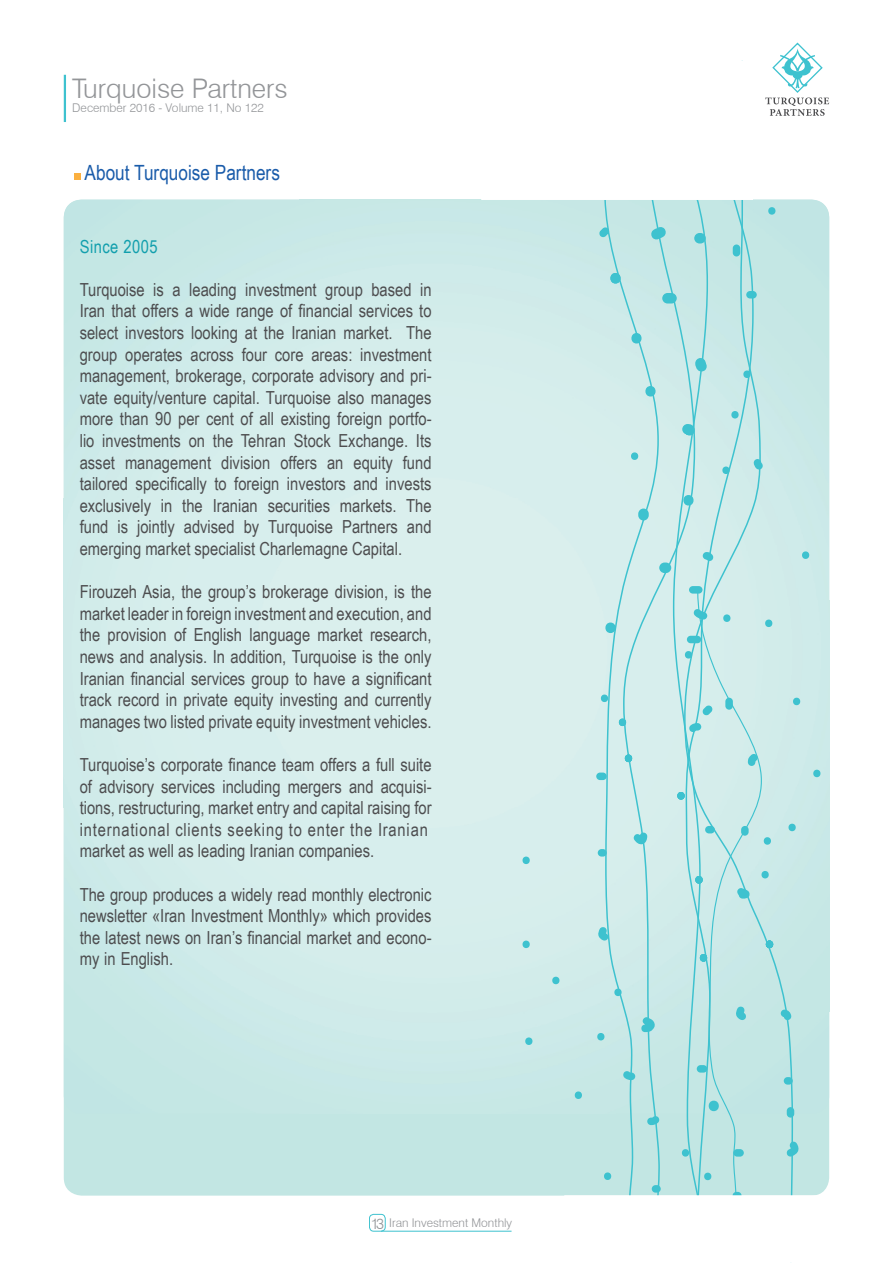
<style>
.page{position:relative;width:893px;height:1263px;background:#fff}
.page>*{position:absolute;margin:0;border:0;box-sizing:border-box;transform-origin:0 0}
.t1{font:300 27px "Swiss 721 BT";color:#939598}
.t2{font:21px "Arial Narrow";color:#1a5caa}
.t3{font:18px/21.6px "Arial Narrow";color:#4d4d4f}
.t4{font:18px/21.6px "Arial Narrow";letter-spacing:.045em;color:#4d4d4f}
.t5{font:18px "Arial Narrow";letter-spacing:.025em;color:#129fad}
.t6{font:300 15px "Swiss 721 BT";color:#939598}
.t7{font:300 12px "Swiss 721 BT";color:#939598}
</style>
<div class="page">
<div style="left:369px;top:1214px;width:16px;height:17px;border:1px solid #3ec2cf;border-radius:4px"></div>
<hr style="left:381px;top:1231px;width:131px;height:1px;background:#3ec2cf">
<hr style="left:64px;top:75px;width:2px;height:47px;background:#3ec2cf">
<svg style="left:779px;top:42px;width:50px;height:74px"></svg>
<div style="left:64px;top:200px;width:765px;height:995px;background:#c2e6e3;border-radius:18px"></div>
<img style="left:64px;top:200px;width:765px;height:914px">
<svg style="left:603px;top:200px;width:20px;height:914px;fill:#d5edeb"></svg>
<svg style="left:623px;top:200px;width:44px;height:995px;fill:#d2ecea"></svg>
<svg style="left:667px;top:200px;width:17px;height:914px;fill:#d1ecea"></svg>
<svg style="left:684px;top:61px;width:109px;height:1134px;fill:#cceae9"></svg>
<svg style="left:599px;top:227px;width:10px;height:10px"></svg>
<svg style="left:651px;top:226px;width:15px;height:14px"></svg>
<svg style="left:609px;top:273px;width:13px;height:10px"></svg>
<div style="left:662px;top:293px;width:15px;height:10px;background:#3ec2cf;border-radius:5px"></div>
<svg style="left:630px;top:333px;width:13px;height:10px"></svg>
<svg style="left:682px;top:424px;width:13px;height:11px"></svg>
<svg style="left:695px;top:358px;width:12px;height:14px"></svg>
<div style="left:694px;top:233px;width:12px;height:10px;background:#3ec2cf;border-radius:5px"></div>
<svg style="left:644px;top:386px;width:13px;height:10px"></svg>
<svg style="left:682px;top:495px;width:13px;height:10px"></svg>
<div style="left:638px;top:508px;width:11px;height:12px;background:#3ec2cf;border-radius:5px"></div>
<div style="left:659px;top:562px;width:12px;height:11px;background:#3ec2cf;border-radius:5px"></div>
<svg style="left:604px;top:622px;width:13px;height:11px"></svg>
<svg style="left:721px;top:466px;width:10px;height:8px"></svg>
<svg style="left:742px;top:370px;width:10px;height:8px"></svg>
<svg style="left:730px;top:411px;width:10px;height:7px"></svg>
<div style="left:746px;top:291px;width:11px;height:7px;background:#3ec2cf;border-radius:4px"></div>
<div style="left:733px;top:244px;width:7px;height:12px;background:#3ec2cf;border-radius:4px"></div>
<svg style="left:754px;top:459px;width:9px;height:11px"></svg>
<svg style="left:703px;top:552px;width:11px;height:9px"></svg>
<div style="left:596px;top:772px;width:11px;height:8px;background:#3ec2cf;border-radius:4px"></div>
<svg style="left:600px;top:694px;width:9px;height:8px"></svg>
<svg style="left:618px;top:718px;width:9px;height:8px"></svg>
<svg style="left:624px;top:754px;width:9px;height:8px"></svg>
<svg style="left:598px;top:927px;width:11px;height:14px"></svg>
<svg style="left:640px;top:1015px;width:15px;height:17px"></svg>
<svg style="left:633px;top:832px;width:14px;height:13px"></svg>
<div style="left:598px;top:849px;width:9px;height:7px;background:#3ec2cf;border-radius:4px"></div>
<div style="left:689px;top:586px;width:13px;height:8px;background:#3ec2cf;border-radius:4px"></div>
<svg style="left:623px;top:1071px;width:12px;height:9px"></svg>
<svg style="left:613px;top:988px;width:10px;height:8px"></svg>
<svg style="left:647px;top:1116px;width:13px;height:9px"></svg>
<svg style="left:781px;top:1009px;width:10px;height:11px"></svg>
<div style="left:784px;top:1077px;width:9px;height:7px;background:#3ec2cf;border-radius:4px"></div>
<svg style="left:786px;top:1141px;width:13px;height:16px"></svg>
<div style="left:787px;top:1107px;width:7px;height:10px;background:#3ec2cf;border-radius:4px"></div>
<div style="left:652px;top:1185px;width:9px;height:7px;background:#3ec2cf;border-radius:4px"></div>
<svg style="left:630px;top:452px;width:9px;height:8px"></svg>
<svg style="left:767px;top:207px;width:10px;height:8px"></svg>
<svg style="left:596px;top:1033px;width:10px;height:7px"></svg>
<svg style="left:787px;top:824px;width:10px;height:7px"></svg>
<svg style="left:521px;top:856px;width:10px;height:8px"></svg>
<svg style="left:521px;top:940px;width:10px;height:8px"></svg>
<svg style="left:812px;top:770px;width:10px;height:7px"></svg>
<svg style="left:792px;top:698px;width:9px;height:7px"></svg>
<svg style="left:676px;top:592px;width:98px;height:603px"></svg>
<svg style="left:801px;top:551px;width:9px;height:8px"></svg>
<svg style="left:604px;top:1172px;width:8px;height:8px"></svg>
<svg style="left:573px;top:1091px;width:10px;height:8px"></svg>
<svg style="left:551px;top:977px;width:10px;height:7px"></svg>
<svg style="left:524px;top:1037px;width:10px;height:8px"></svg>
<div style="left:482px;top:61px;width:271px;height:139px;background:#fff"></div>
<div style="left:565px;top:1195px;width:271px;height:68px;background:#fff;border:1px solid #fff"></div>
<div style="left:74px;top:174px;width:7px;height:6px;background:#fbb040"></div>
<h1 class="t1" style="left:72px;top:72px;width:217px">Turquoise Partners</h1>
<p class="t7" style="left:72px;top:101px;width:193px">December 2016 - Volume 11, No 122</p>
<p class="t2" style="left:85px;top:157px;width:197px">About Turquoise Partners</p>
<p class="t5" style="left:80px;top:233px;width:79px">Since 2005</p>
<p class="t3" style="left:80px;top:278px;width:67px">Turquoise</p>
<p class="t3" style="left:80px;top:299px;width:353px">Iran that offers a wide range of financial services to</p>
<p class="t3" style="left:406px;top:321px;width:27px">The</p>
<p class="t3" style="left:153px;top:278px;width:29px">ais</p>
<p class="t3" style="left:189px;top:278px;width:49px">leading</p>
<p class="t3" style="left:245px;top:278px;width:73px">investment</p>
<p class="t3" style="left:371px;top:278px;width:42px">based</p>
<p class="t3" style="left:420px;top:278px;width:13px">in</p>
<p class="t3" style="left:325px;top:278px;width:39px">group</p>
<p class="t3" style="left:80px;top:321px;width:353px">select investors looking at the Iranian market. group operates across four core areas: investment</p>
<p class="t3" style="left:80px;top:386px;width:353px">vate equity/venture capital. Turquoise also manages</p>
<p class="t3" style="left:80px;top:364px;width:353px">management, brokerage, corporate advisory and pri-</p>
<p class="t3" style="left:80px;top:407px;width:353px">more than 90 per cent of all existing foreign portfo-</p>
<p class="t3" style="left:403px;top:451px;width:30px">fund</p>
<p class="t3" style="left:80px;top:429px;width:353px">lio investments on the Tehran Stock Exchange. Its</p>
<p class="t3" style="left:280px;top:451px;width:38px">offers</p>
<p class="t3" style="left:221px;top:451px;width:51px">division</p>
<p class="t3" style="left:353px;top:451px;width:41px">equity</p>
<p class="t3" style="left:80px;top:451px;width:37px">asset</p>
<p class="t3" style="left:80px;top:472px;width:353px">tailored specifically to foreign investors and invests</p>
<p class="t3" style="left:406px;top:494px;width:27px">The</p>
<p class="t3" style="left:125px;top:451px;width:88px">management</p>
<p class="t3" style="left:327px;top:451px;width:18px">an</p>
<p class="t3" style="left:80px;top:494px;width:73px">exclusively</p>
<p class="t3" style="left:161px;top:494px;width:13px">in</p>
<p class="t3" style="left:182px;top:494px;width:22px">the</p>
<p class="t3" style="left:213px;top:494px;width:47px">Iranian</p>
<p class="t3" style="left:268px;top:494px;width:64px">securities</p>
<p class="t3" style="left:340px;top:494px;width:58px">markets.</p>
<p class="t3" style="left:80px;top:515px;width:324px">fund<br>emerging market specialist Charlemagne Capital.</p>
<p class="t3" style="left:80px;top:580px;width:353px;text-align:justify">Firouzeh Asia, the group s’ brokerage division is, the market leader in foreign investment and execution, and the provision of English language market research, news and analysis In. addition, Turquoise is the only Iranian financial services group to have a significant track record in private equity investing and currently manages two listed private equity investment vehicles.</p>
<p class="t3" style="left:80px;top:753px;width:353px">Turquoise s’ corporate finance team offers a full suite</p>
<p class="t3" style="left:80px;top:796px;width:353px">tions, restructuring, market entry and capital raising for</p>
<p class="t3" style="left:117px;top:515px;width:12px">is</p>
<p class="t3" style="left:137px;top:515px;width:39px">jointly</p>
<p class="t3" style="left:184px;top:515px;width:52px">advised</p>
<p class="t3" style="left:244px;top:515px;width:17px">by</p>
<p class="t3" style="left:268px;top:515px;width:67px">Turquoise</p>
<p class="t3" style="left:342px;top:515px;width:57px">Partners</p>
<p class="t3" style="left:407px;top:515px;width:26px">and</p>
<p class="t3" style="left:80px;top:775px;width:353px">of advisory services including mergers and acquisi-</p>
<p class="t4" style="left:80px;top:818px;width:350px">international clients seeking to enter the Iranian market as well as leading Iranian companies.</p>
<p class="t3" style="left:80px;top:883px;width:353px">The group produces a widely read monthly electronic newsletter «Iran Investment Monthly» which provides</p>
<p class="t3" style="left:80px;top:947px;width:95px">my in English.</p>
<p class="t3" style="left:80px;top:926px;width:353px">the latest news on Iran s’ financial market and econo-</p>
<p class="t6" style="left:371px;top:1214px;width:15px">13</p>
<p class="t7" style="left:389px;top:1216px;width:125px">Iran Investment Monthly</p>
</div>
